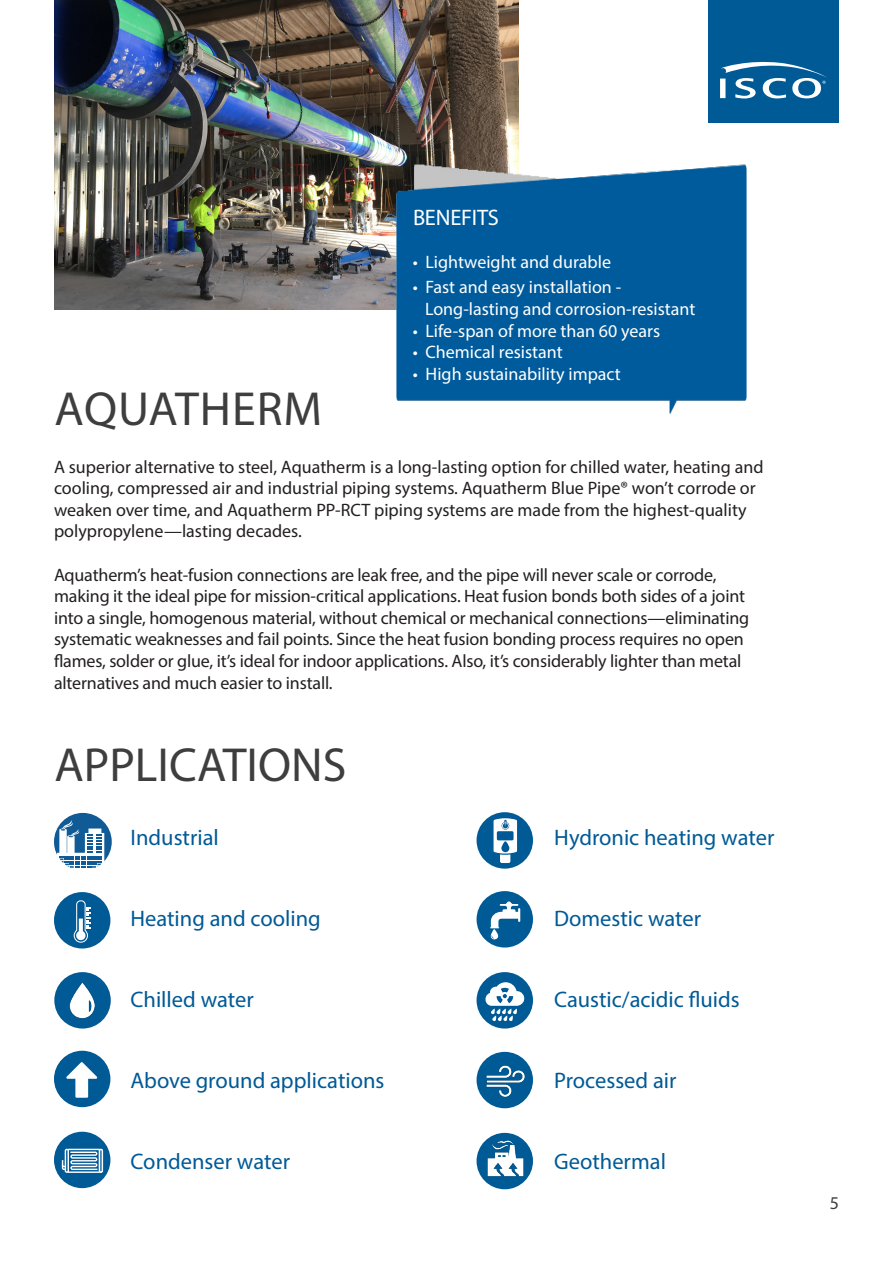
<style>
.page{position:relative;width:893px;height:1263px;background:#fff}
.page>*{position:absolute;margin:0;border:0;box-sizing:border-box;transform-origin:0 0}
.Text_Left_Justify{font:48px "Myriad Pro";color:#3e3e3f}
.Text_Left_Justify-2{font:48px "Myriad Pro";letter-spacing:.02em;color:#3e3e3f}
.t1{font:22.5px "Myriad Pro";color:#005a96}
.Text_Left_Justify-3{font:22.5px "Myriad Pro";letter-spacing:-.01em;color:#fff}
.t2{font:18px/21.6px "Myriad Pro";letter-spacing:-.01em;color:#231f20}
.Text_Left_Justify-4{font:18px/21.6px "Myriad Pro";color:#fff}
.t3{font:18px "Myriad Pro";color:#3e3e3f}
</style>
<div class="page">
<div style="left:708px;top:0;width:131px;height:123px;background:#005a96"></div>
<div style="left:720px;top:79px;width:5px;height:19px;background:#eff4f8"></div>
<svg style="left:721px;top:61px;width:106px;height:37px"></svg>
<img style="left:54px;top:0;width:464px;height:310px">
<svg style="left:54px;top:813px;width:58px;height:55px"></svg>
<div style="left:54px;top:972px;width:57px;height:56px;background:#005a96;border-radius:50%"></div>
<img style="left:64px;top:975px;width:36px;height:44px">
<img style="left:392px;top:144px;width:355px;height:270px">
<div style="left:54px;top:892px;width:56px;height:56px;background:#005a96;border-radius:50%"></div>
<div style="left:54px;top:1051px;width:56px;height:56px;background:#005a96;border-radius:50%"></div>
<div style="left:54px;top:1132px;width:56px;height:56px;background:#005a96;border-radius:50%"></div>
<div style="left:477px;top:891px;width:56px;height:56px;background:#005a96;border-radius:50%"></div>
<div style="left:477px;top:972px;width:56px;height:56px;background:#005a96;border-radius:50%"></div>
<div style="left:477px;top:1052px;width:56px;height:56px;background:#005a96;border-radius:50%"></div>
<svg style="left:73px;top:900px;width:17px;height:43px"></svg>
<svg style="left:66px;top:1062px;width:31px;height:36px"></svg>
<svg style="left:99px;top:1149px;width:4px;height:24px"></svg>
<svg style="left:62px;top:1149px;width:38px;height:24px"></svg>
<div style="left:477px;top:812px;width:56px;height:57px;background:#005a96;border-radius:50%"></div>
<svg style="left:494px;top:818px;width:23px;height:45px"></svg>
<svg style="left:490px;top:901px;width:30px;height:38px"></svg>
<svg style="left:484px;top:982px;width:41px;height:40px"></svg>
<img style="left:481px;top:1056px;width:49px;height:49px">
<img style="left:476px;top:1133px;width:57px;height:53px">
<p class="Text_Left_Justify-3" style="left:413px;top:204px;width:88px">BENEFITS</p>
<p class="Text_Left_Justify-4" style="left:413px;top:251px;width:200px">• Lightweight and durable</p>
<p class="Text_Left_Justify-4" style="left:425px;top:276px;width:272px;text-indent:-12px">• Fast and easy installation -<br>Long-lasting and corrosion-resistant</p>
<p class="Text_Left_Justify-4" style="left:413px;top:319px;width:249px">• Life-span of more than 60 years</p>
<p class="Text_Left_Justify-4" style="left:413px;top:341px;width:151px">• Chemical resistant</p>
<p class="Text_Left_Justify-4" style="left:413px;top:363px;width:210px">• High sustainability impact</p>
<p class="Text_Left_Justify-2" style="left:54px;top:379px;width:269px">AQUATHERM</p>
<p class="t2" style="left:54px;top:455px;width:711px">A superior alternative to steel, Aquatherm is a long-lasting option for chilled water, heating and cooling, compressed air and industrial piping systems. Aquatherm Blue Pipe® won’t corrode or weaken over time, and Aquatherm PP-RCT piping systems are made from the highest-quality polypropylene—lasting decades.</p>
<p class="t2" style="left:54px;top:563px;width:697px">Aquatherm’s heat-fusion connections are leak free, and the pipe will never scale or corrode, making it the ideal pipe for mission-critical applications. Heat fusion bonds both sides of a joint into a single, homogenous material, without chemical or mechanical connections—eliminating systematic weaknesses and fail points. Since the heat fusion bonding process requires no open flames, solder or glue, it’s ideal for indoor applications. Also, it’s considerably lighter than metal alternatives and much easier to install.</p>
<p class="Text_Left_Justify" style="left:54px;top:735px;width:293px">APPLICATIONS</p>
<p class="t1" style="left:130px;top:824px;width:90px">Industrial</p>
<p class="t1" style="left:554px;top:824px;width:222px">Hydronic heating water</p>
<p class="t1" style="left:130px;top:905px;width:192px">Heating and cooling</p>
<p class="t1" style="left:554px;top:905px;width:149px">Domestic water</p>
<p class="t1" style="left:130px;top:986px;width:125px">Chilled water</p>
<p class="t1" style="left:554px;top:986px;width:187px">Caustic/acidic fluids</p>
<p class="t1" style="left:130px;top:1067px;width:255px">Above ground applications</p>
<p class="t1" style="left:554px;top:1067px;width:124px">Processed air</p>
<p class="t1" style="left:130px;top:1148px;width:161px">Condenser water</p>
<p class="t1" style="left:554px;top:1148px;width:113px">Geothermal</p>
<p class="t3" style="left:830px;top:1192px;width:11px">5</p>
</div>
